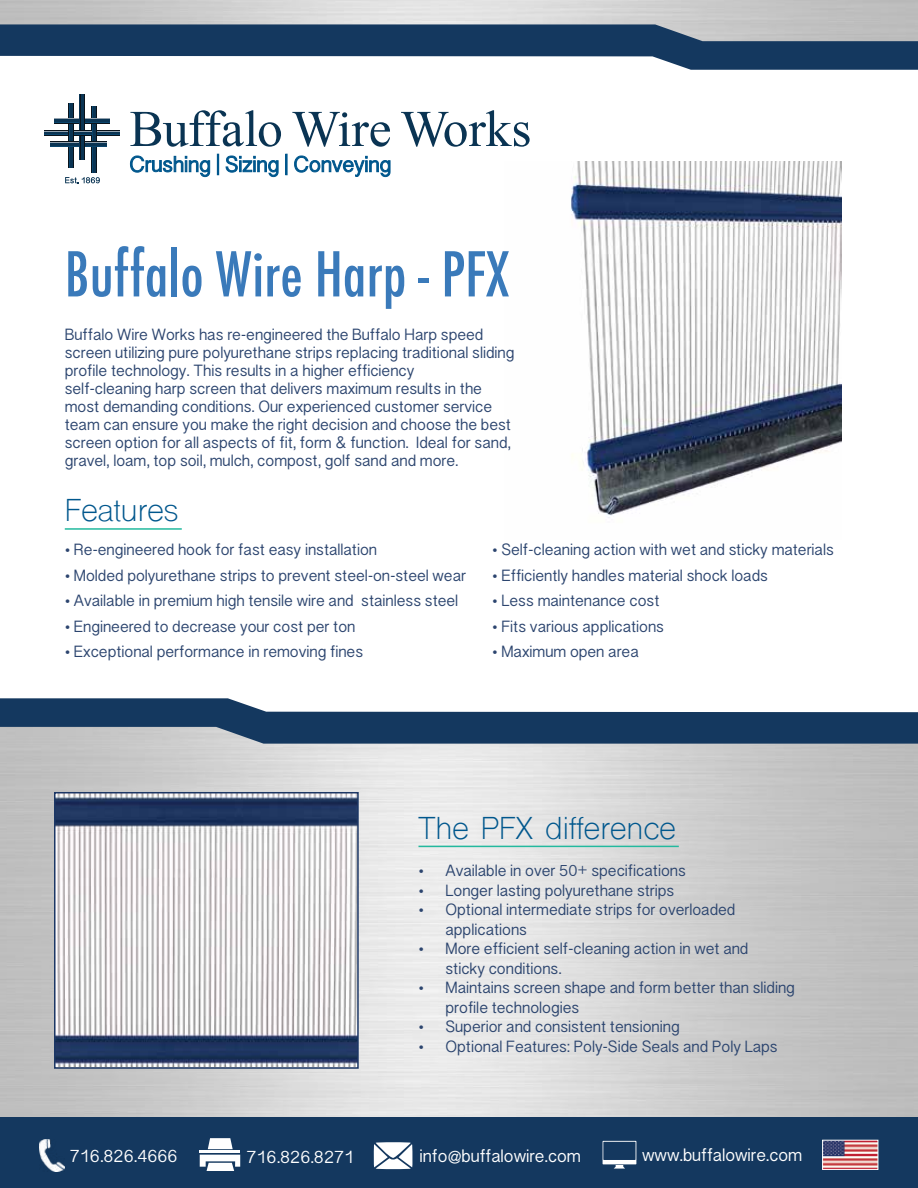
<style>
.page{position:relative;width:918px;height:1188px;background:#fff}
.page>*{position:absolute;margin:0;border:0;box-sizing:border-box;transform-origin:0 0}
.t1{font:500 condensed 60px "Futura";color:#3a7aba}
.t2{font:30px "Shree Dev 0714";color:#00578d}
.t3{font:16.5px "Sinhala Sangam MN";color:#fff}
.t4{font:15px/18px "Sinhala Sangam MN";color:#2c456f}
</style>
<div class="page">
<img style="left:571px;top:162px;width:270px;height:356px">
<svg style="left:0;top:698px;width:918px;height:46px"></svg>
<svg style="left:44px;top:132px;width:76px;height:3px"></svg>
<hr style="left:44px;top:130px;width:76px;height:1px;background:#0a131b">
<hr style="left:44px;top:135px;width:76px;height:1px;background:#0a456d">
<hr style="left:44px;top:131px;width:76px;height:1px;background:#92a1ae">
<div style="left:68px;top:103px;width:6px;height:64px;background:#0a3453"></div>
<hr style="left:73px;top:103px;width:1px;height:64px;background:#0a131b">
<hr style="left:69px;top:103px;width:1px;height:64px;background:#0a131b">
<div style="left:92px;top:107px;width:5px;height:66px;background:#0a3453"></div>
<hr style="left:96px;top:107px;width:1px;height:66px;background:#0a131b">
<hr style="left:92px;top:107px;width:1px;height:66px;background:#0a131b">
<div style="left:51px;top:142px;width:56px;height:5px;background:#0a3453"></div>
<hr style="left:51px;top:146px;width:56px;height:1px;background:#0a456d">
<hr style="left:51px;top:142px;width:56px;height:1px;background:#92a1ae">
<div style="left:55px;top:118px;width:55px;height:5px;background:#0a3453"></div>
<hr style="left:55px;top:123px;width:55px;height:1px;background:#0a131b">
<hr style="left:55px;top:122px;width:55px;height:1px;background:#0a456d">
<hr style="left:55px;top:118px;width:55px;height:1px;background:#92a1ae">
<div style="left:80px;top:94px;width:5px;height:65px;background:#0a3453"></div>
<hr style="left:85px;top:94px;width:1px;height:65px;background:#0a131b">
<hr style="left:80px;top:94px;width:1px;height:65px;background:#0a131b">
<svg style="left:74px;top:130px;width:17px;height:6px"></svg>
<svg style="left:65px;top:177px;width:35px;height:6px"></svg>
<svg style="left:130px;top:110px;width:151px;height:37px"></svg>
<svg style="left:292px;top:112px;width:98px;height:35px"></svg>
<svg style="left:401px;top:110px;width:129px;height:37px"></svg>
<svg style="left:130px;top:156px;width:80px;height:21px"></svg>
<div style="left:217px;top:154px;width:2px;height:21px;border:1px solid #00578d"></div>
<svg style="left:226px;top:156px;width:52px;height:21px"></svg>
<svg style="left:286px;top:154px;width:1px;height:21px"></svg>
<svg style="left:294px;top:156px;width:96px;height:21px"></svg>
<svg style="left:0;top:24px;width:918px;height:46px"></svg>
<hr style="left:65px;top:528px;width:117px;height:2px;background:#23b99e">
<hr style="left:418px;top:846px;width:261px;height:1px;background:#23b99e">
<div style="left:0;top:1117px;width:918px;height:71px;background:#14385f"></div>
<img style="left:40px;top:1139px;width:24px;height:33px">
<hr style="left:200px;top:1151px;width:40px;height:2px;background:#fff">
<svg style="left:200px;top:1155px;width:40px;height:16px"></svg>
<svg style="left:208px;top:1138px;width:25px;height:11px"></svg>
<svg style="left:374px;top:1142px;width:38px;height:27px"></svg>
<svg style="left:603px;top:1141px;width:33px;height:28px"></svg>
<img style="left:824px;top:1142px;width:52px;height:26px">
<div style="left:822px;top:1140px;width:56px;height:30px;border:1px solid #fff"></div>
<img style="left:57px;top:795px;width:299px;height:271px">
<div style="left:54px;top:792px;width:305px;height:277px;border:2px solid #1c3765"></div>
<h1 class="t1" style="left:65px;top:236px;width:445px">Buffalo Wire Harp - PFX</h1>
<p class="t4" style="left:65px;top:325px;width:451px">Buffalo Wire Works has re-engineered the Buffalo Harp speed screen utilizing pure polyurethane strips replacing traditional sliding profile technology. This results in a higher efficiency<br>self-cleaning harp screen that delivers maximum results in the most demanding conditions. Our experienced customer service team can ensure you make the right decision and choose the best screen option for all aspects of fit, form &amp; function. Ideal for sand, gravel, loam, top soil, mulch, compost, golf sand and more.</p>
<h2 class="t2" style="left:65px;top:493px;width:115px">Features</h2>
<p class="t4" style="left:65px;top:540px;width:314px">• Re-engineered hook for fast easy installation</p>
<p class="t4" style="left:65px;top:566px;width:403px">• Molded polyurethane strips to prevent steel-on-steel wear</p>
<p class="t4" style="left:65px;top:591px;width:395px">• Available in premium high tensile wire and stainless steel</p>
<p class="t4" style="left:65px;top:617px;width:292px">• Engineered to decrease your cost per ton</p>
<p class="t4" style="left:65px;top:642px;width:300px">• Exceptional performance in removing fines</p>
<p class="t4" style="left:492px;top:540px;width:343px">• Self-cleaning action with wet and sticky materials</p>
<p class="t4" style="left:492px;top:566px;width:277px">• Efficiently handles material shock loads</p>
<p class="t4" style="left:492px;top:591px;width:169px">• Less maintenance cost</p>
<p class="t4" style="left:492px;top:617px;width:173px">• Fits various applications</p>
<p class="t4" style="left:492px;top:642px;width:148px">• Maximum open area</p>
<h2 class="t2" style="left:418px;top:810px;width:259px">The PFX difference</h2>
<p class="t4" style="left:418px;top:861px;width:269px">• Available in over 50+ specifications</p>
<p class="t4" style="left:418px;top:881px;width:257px">• Longer lasting polyurethane strips</p>
<p class="t4" style="left:446px;top:899px;width:291px;line-height:19.5px;text-indent:-27px">• Optional intermediate strips for overloaded applications</p>
<p class="t4" style="left:446px;top:938px;width:304px;line-height:19.5px;text-indent:-27px">• More efficient self-cleaning action in wet and sticky conditions.</p>
<p class="t4" style="left:446px;top:977px;width:351px;line-height:19.5px;text-indent:-27px">• Maintains screen shape and form better than sliding profile technologies</p>
<p class="t4" style="left:418px;top:1017px;width:263px">• Superior and consistent tensioning</p>
<p class="t4" style="left:418px;top:1037px;width:361px">• Optional Features: Poly-Side Seals and Poly Laps</p>
<p class="t3" style="left:70px;top:1143px;width:109px">716.826.4666</p>
<p class="t3" style="left:246px;top:1144px;width:109px">716.826.8271</p>
<p class="t3" style="left:420px;top:1143px;width:163px">info@buffalowire.com</p>
<p class="t3" style="left:642px;top:1142px;width:162px">www.buffalowire.com</p>
</div>
